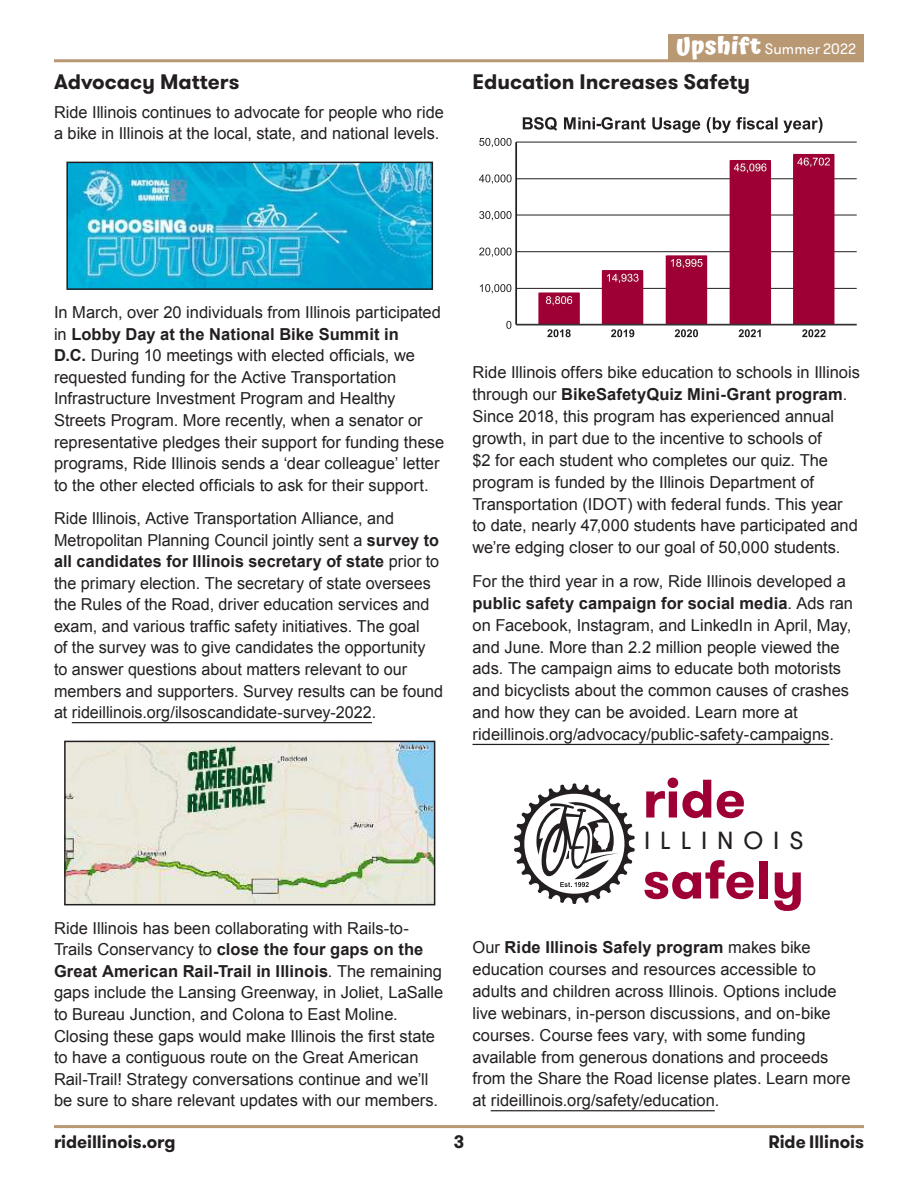
<style>
.page{position:relative;width:918px;height:1188px;background:#fff}
.page>*{position:absolute;margin:0;border:0;box-sizing:border-box;transform-origin:0 0}
.t1{font:700 54px/81px "GT Walsheim";color:#9e0036}
.t2{font:24.75px "GT Walsheim";letter-spacing:.4em;color:#231f20}
.t3{font:700 21px "GT Walsheim";color:#231f20}
.t4{font:700 18px "GT Walsheim";letter-spacing:-.005em;color:#231f20}
.t5{font:16.5px/21.6px "Arial";color:#231f20}
.t6{font:15px "GT Walsheim";letter-spacing:.005em;color:#fff}
.s1{font-family:"Atma";font-weight:700;font-size:24px}
.s2{font-weight:700}
</style>
<div class="page">
<hr style="left:72px;top:722px;width:300px;height:1px;background:#231f20">
<img style="left:69px;top:165px;width:361px;height:122px">
<div style="left:66px;top:162px;width:367px;height:128px;border:2px solid #231f20"></div>
<img style="left:67px;top:744px;width:365px;height:158px">
<div style="left:64px;top:741px;width:371px;height:164px;border:2px solid #231f20"></div>
<hr style="left:473px;top:744px;width:356px;height:1px;background:#231f20">
<hr style="left:491px;top:1110px;width:224px;height:1px;background:#231f20">
<hr style="left:516px;top:288px;width:341px;height:1px;background:#231f20">
<hr style="left:516px;top:251px;width:341px;height:1px;background:#231f20">
<hr style="left:516px;top:215px;width:341px;height:1px;background:#231f20">
<hr style="left:516px;top:178px;width:341px;height:1px;background:#231f20">
<hr style="left:516px;top:142px;width:341px;height:1px;background:#231f20">
<svg style="left:506px;top:321px;width:5px;height:8px"></svg>
<svg style="left:480px;top:284px;width:31px;height:9px"></svg>
<svg style="left:479px;top:248px;width:33px;height:9px"></svg>
<svg style="left:479px;top:211px;width:33px;height:9px"></svg>
<svg style="left:479px;top:174px;width:33px;height:10px"></svg>
<svg style="left:479px;top:138px;width:33px;height:9px"></svg>
<svg style="left:538px;top:292px;width:42px;height:45px"></svg>
<svg style="left:601px;top:270px;width:43px;height:67px;background:#ac335c"></svg>
<svg style="left:665px;top:255px;width:43px;height:82px;background:#aa2d57"></svg>
<svg style="left:729px;top:160px;width:42px;height:177px;background:#a31445"></svg>
<svg style="left:793px;top:154px;width:42px;height:183px;background:#a31344"></svg>
<svg style="left:523px;top:117px;width:300px;height:16px"></svg>
<hr style="left:516px;top:324px;width:341px;height:2px;background:#333">
<hr style="left:515px;top:142px;width:2px;height:183px;background:#231f20">
<svg style="left:514px;top:783px;width:121px;height:121px"></svg>
<hr style="left:54px;top:59px;width:810px;height:3px;background:#b99874">
<hr style="left:54px;top:1125px;width:810px;height:3px;background:#b99874">
<div style="left:668px;top:34px;width:196px;height:27px;background:#b99874"></div>
<p class="t3" style="left:54px;top:74px;width:187px">Advocacy Matters</p>
<p class="t5" style="left:54px;top:102px;width:391px">Ride Illinois continues to advocate for people who ride a bike in Illinois at the local, state, and national levels.</p>
<p class="t6" style="left:676px;top:41px;width:181px"><span class="s1">Upshift</span> Summer 2022</p>
<p class="t3" style="left:472px;top:74px;width:279px">Education Increases Safety</p>
<p class="t5" style="left:54px;top:303px;width:392px">In March, over 20 individuals from Illinois participated in <span class="s2">Lobby Day at the National Bike Summit in<br>D.C.</span> During 10 meetings with elected officials, we requested funding for the Active Transportation Infrastructure Investment Program and Healthy Streets Program. More recently, when a senator or representative pledges their support for funding these programs, Ride Illinois sends a ‘dear colleague’ letter to the other elected officials to ask for their support.</p>
<p class="t5" style="left:54px;top:509px;width:391px">Ride Illinois, Active Transportation Alliance, and Metropolitan Planning Council jointly sent a <span class="s2">survey to all candidates for Illinois secretary of state</span> prior to the primary election. The secretary of state oversees the Rules of the Road, driver education services and exam, and various traffic safety initiatives. The goal<br>of the survey was to give candidates the opportunity<br>to answer questions about matters relevant to our members and supporters. Survey results can be found at rideillinois.org/ilsoscandidate-survey-2022.</p>
<p class="t5" style="left:54px;top:918px;width:391px">Ride Illinois has been collaborating with Rails-to-Trails Conservancy to <span class="s2">close the four gaps on the Great American Rail-Trail in Illinois</span>. The remaining gaps include the Lansing Greenway, in Joliet, LaSalle to Bureau Junction, and Colona to East Moline.<br>Closing these gaps would make Illinois the first state to have a contiguous route on the Great American Rail-Trail! Strategy conversations continue and we’ll be sure to share relevant updates with our members.</p>
<p class="t5" style="left:472px;top:363px;width:389px">Ride Illinois offers bike education to schools in Illinois through our <span class="s2">BikeSafetyQuiz Mini-Grant program</span>.<br>Since 2018, this program has experienced annual growth, in part due to the incentive to schools of<br>$2 for each student who completes our quiz. The program is funded by the Illinois Department of Transportation (IDOT) with federal funds. This year to date, nearly 47,000 students have participated and we’re edging closer to our goal of 50,000 students.</p>
<p class="t5" style="left:472px;top:571px;width:382px">For the third year in a row, Ride Illinois developed a <span class="s2">public safety campaign for social media</span>. Ads ran on Facebook, Instagram, and LinkedIn in April, May, and June. More than 2.2 million people viewed the ads. The campaign aims to educate both motorists and bicyclists about the common causes of crashes and how they can be avoided. Learn more at rideillinois.org/advocacy/public-safety-campaigns.</p>
<h1 class="t1" style="left:643px;top:763px;width:163px">ride safely</h1>
<h2 class="t2" style="left:644px;top:826px;width:161px">ILLINOIS</h2>
<p class="t5" style="left:472px;top:938px;width:380px">Our <span class="s2">Ride Illinois Safely program</span> makes bike education courses and resources accessible to adults and children across Illinois. Options include live webinars, in-person discussions, and on-bike courses. Course fees vary, with some funding available from generous donations and proceeds from the Share the Road license plates. Learn more at rideillinois.org/safety/education.</p>
<p class="t4" style="left:54px;top:1134px;width:123px">rideillinois.org</p>
<p class="t4" style="left:454px;top:1134px;width:12px">3</p>
<p class="t4" style="left:768px;top:1134px;width:97px">Ride Illinois</p>
</div>
